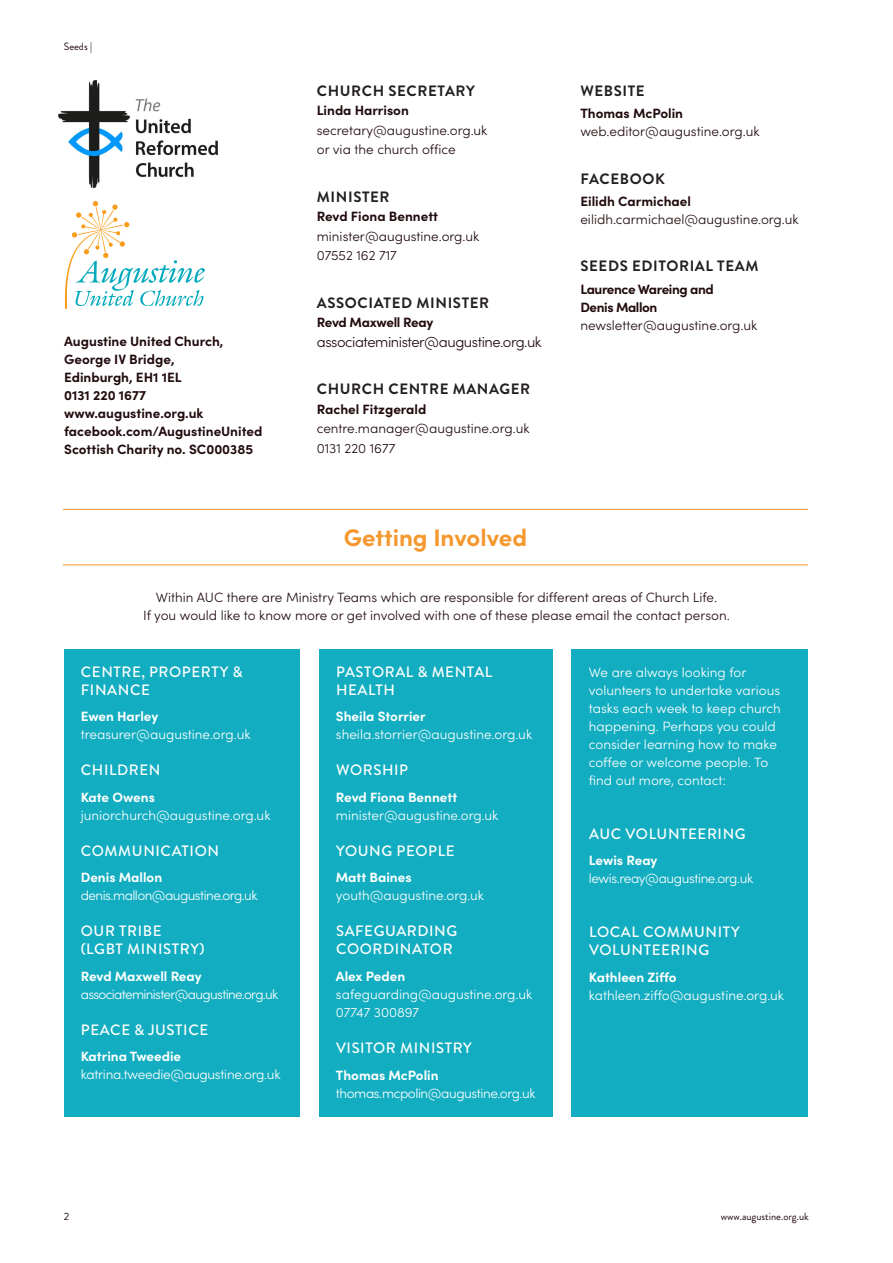
<style>
.page{position:relative;width:893px;height:1263px;background:#fff}
.page>*{position:absolute;margin:0;border:0;box-sizing:border-box;transform-origin:0 0}
.Body_-_H3{font:700 24px "Sofia Pro";color:#f5972d}
.Sidebar_-_H2{font:500 15px/18px "Brandon Grotesque";letter-spacing:.04em;color:#fff}
.Body_-_H4{font:700 15px "Brandon Grotesque";letter-spacing:.04em;color:#231f20}
.Body_-_Para{font:300 14.7px "Sofia Pro";letter-spacing:-.03em;color:#210b0d}
.Sidebar_-_Para{font:300 13.5px/18px "Sofia Pro";color:#fff}
.Body_-_Para-2{font:300 13.5px/19.5px "Sofia Pro";color:#210b0d}
.Body_-_Para_-_Bold{font:700 13.5px/18px "Sofia Pro";color:#210b0d}
.Sidebar_-_Para-2{font:700 13.5px "Sofia Pro";color:#fff}
.Sidebar_-_Para-3{font:300 13.5px/18px "Sofia Pro";letter-spacing:-.05em;color:#fff}
.Sidebar_-_Para-4{font:300 13.5px/18px "Sofia Pro";letter-spacing:-.02em;color:#fff}
.Sidebar_-_Para-5{font:300 13.5px "Sofia Pro";letter-spacing:-.03em;color:#fff}
.Sidebar_-_Para-6{font:300 13.5px "Sofia Pro";letter-spacing:-.04em;color:#fff}
.Body_-_Para_-_Bold-2{font:700 13.5px "Sofia Pro";letter-spacing:-.03em;color:#210b0d}
.Body_-_Para-3{font:300 13.5px "Sofia Pro";letter-spacing:-.03em;color:#fff}
.Body_-_Para_-_Bold-3{font:700 13.5px "Sofia Pro";letter-spacing:-.025em;color:#210b0d}
.Body_-_H4-2{font:700 13.5px "Sofia Pro";color:#210b0d}
.t1{font:10.5px "Brandon Grotesque";color:#210b0d}
.s1{font-weight:700}
</style>
<div class="page">
<hr style="left:63px;top:509px;width:745px;height:1px;background:#f5972d">
<hr style="left:63px;top:564px;width:745px;height:1px;background:#f5972d">
<img style="left:58px;top:80px;width:160px;height:109px">
<div style="left:64px;top:649px;width:235px;height:468px;background:#12adc0"></div>
<div style="left:319px;top:649px;width:234px;height:468px;background:#12adc0"></div>
<div style="left:572px;top:649px;width:236px;height:468px;background:#12adc0"></div>
<svg style="left:65px;top:201px;width:140px;height:108px"></svg>
<p class="t1" style="left:64px;top:39px;width:30px">Seeds |</p>
<p class="Body_-_Para_-_Bold" style="left:64px;top:331px;width:161px">Augustine United Church,<br>George IV Bridge,</p>
<p class="Body_-_Para_-_Bold" style="left:64px;top:367px;width:119px">Edinburgh, EH1 1EL</p>
<p class="Body_-_Para_-_Bold" style="left:64px;top:385px;width:141px">0131 220 1677 www.augustine.org.uk</p>
<p class="Body_-_Para_-_Bold" style="left:64px;top:421px;width:200px">facebook.com/AugustineUnited<br>Scottish Charity no. SC000385</p>
<p class="Body_-_H4" style="left:317px;top:80px;width:159px">CHURCH SECRETARY</p>
<p class="Body_-_H4-2" style="left:317px;top:100px;width:94px">Linda Harrison</p>
<p class="Body_-_Para-2" style="left:317px;top:120px;width:172px">secretary@augustine.org.uk or via the church office</p>
<p class="Body_-_H4" style="left:317px;top:186px;width:74px">MINISTER</p>
<p class="Body_-_Para_-_Bold" style="left:317px;top:206px;width:123px">Revd Fiona Bennett</p>
<p class="Body_-_Para-2" style="left:317px;top:226px;width:164px">minister@augustine.org.uk<br>07552 162 717</p>
<p class="Body_-_H4" style="left:317px;top:292px;width:174px">ASSOCIATED MINISTER</p>
<p class="Body_-_Para_-_Bold-3" style="left:317px;top:312px;width:118px">Revd Maxwell Reay</p>
<p class="Body_-_Para" style="left:317px;top:331px;width:226px">associateminister@augustine.org.uk</p>
<p class="Body_-_H4" style="left:317px;top:379px;width:215px">CHURCH CENTRE MANAGER</p>
<p class="Body_-_Para_-_Bold" style="left:317px;top:399px;width:111px">Rachel Fitzgerald</p>
<p class="Body_-_Para-2" style="left:317px;top:418px;width:214px">centre.manager@augustine.org.uk</p>
<p class="Body_-_Para-2" style="left:317px;top:438px;width:80px">0131 220 1677</p>
<p class="Body_-_H3" style="left:344px;top:519px;width:185px">Getting Involved</p>
<p class="Body_-_H4" style="left:580px;top:80px;width:66px">WEBSITE</p>
<p class="Body_-_Para_-_Bold" style="left:580px;top:103px;width:104px">Thomas McPolin</p>
<p class="Body_-_Para-2" style="left:580px;top:121px;width:181px">web.editor@augustine.org.uk</p>
<p class="Body_-_H4" style="left:580px;top:168px;width:86px">FACEBOOK</p>
<p class="Body_-_Para_-_Bold" style="left:580px;top:191px;width:112px">Eilidh Carmichael</p>
<p class="Body_-_Para-2" style="left:580px;top:209px;width:220px">eilidh.carmichael@augustine.org.uk</p>
<p class="Body_-_H4" style="left:580px;top:256px;width:179px">SEEDS EDITORIAL TEAM</p>
<p class="Body_-_Para_-_Bold-2" style="left:580px;top:278px;width:135px">Laurence Wareing and</p>
<p class="Body_-_Para_-_Bold-2" style="left:580px;top:296px;width:79px">Denis Mallon</p>
<p class="Body_-_Para-2" style="left:580px;top:314px;width:178px">newsletter@augustine.org.uk</p>
<p class="Body_-_Para-2" style="left:156px;top:587px;width:563px">Within AUC there are Ministry Teams which are responsible for different areas of Church Life.</p>
<p class="Body_-_Para-2" style="left:143px;top:605px;width:588px">If you would like to know more or get involved with one of these please email the contact person.</p>
<p class="Sidebar_-_H2" style="left:81px;top:663px;width:163px">CENTRE, PROPERTY &amp;<br>FINANCE</p>
<p class="Sidebar_-_Para" style="left:81px;top:707px;width:171px"><span class="s1">Ewen Harley </span>treasurer@augustine.org.uk</p>
<p class="Sidebar_-_H2" style="left:81px;top:761px;width:81px">CHILDREN</p>
<p class="Sidebar_-_Para-2" style="left:81px;top:786px;width:76px">Kate Owens</p>
<p class="Sidebar_-_Para" style="left:81px;top:805px;width:191px">juniorchurch@augustine.org.uk</p>
<p class="Sidebar_-_H2" style="left:81px;top:842px;width:140px">COMMUNICATION</p>
<p class="Sidebar_-_Para-2" style="left:81px;top:867px;width:83px">Denis Mallon</p>
<p class="Sidebar_-_Para-6" style="left:81px;top:886px;width:178px">denis.mallon@augustine.org.uk</p>
<p class="Sidebar_-_H2" style="left:81px;top:922px;width:125px">OUR TRIBE (LGBT MINISTRY)</p>
<p class="Sidebar_-_Para-3" style="left:81px;top:966px;width:199px"><span class="s1">Revd Maxwell Reay </span>associateminister@augustine.org.uk</p>
<p class="Sidebar_-_H2" style="left:81px;top:1021px;width:129px">PEACE &amp; JUSTICE</p>
<p class="Sidebar_-_Para-4" style="left:81px;top:1047px;width:201px"><span class="s1">Katrina Tweedie </span>katrina.tweedie@augustine.org.uk</p>
<p class="t1" style="left:64px;top:1209px;width:7px">2</p>
<p class="Sidebar_-_H2" style="left:336px;top:663px;width:158px">PASTORAL &amp; MENTAL<br>HEALTH</p>
<p class="Sidebar_-_Para" style="left:336px;top:707px;width:198px"><span class="s1">Sheila Storrier </span>sheila.storrier@augustine.org.uk</p>
<p class="Sidebar_-_H2" style="left:336px;top:761px;width:74px">WORSHIP</p>
<p class="Sidebar_-_Para" style="left:336px;top:787px;width:164px"><span class="s1">Revd Fiona Bennett </span>minister@augustine.org.uk</p>
<p class="Sidebar_-_H2" style="left:336px;top:842px;width:120px">YOUNG PEOPLE</p>
<p class="Sidebar_-_Para" style="left:336px;top:868px;width:150px"><span class="s1">Matt Baines </span>youth@augustine.org.uk</p>
<p class="Sidebar_-_H2" style="left:336px;top:922px;width:123px">SAFEGUARDING<br>COORDINATOR</p>
<p class="Sidebar_-_Para-2" style="left:336px;top:966px;width:71px">Alex Peden</p>
<p class="Sidebar_-_Para" style="left:336px;top:984px;width:198px">safeguarding@augustine.org.uk</p>
<p class="Sidebar_-_Para" style="left:336px;top:1002px;width:85px">07747 300897</p>
<p class="Sidebar_-_H2" style="left:336px;top:1039px;width:137px">VISITOR MINISTRY</p>
<p class="Sidebar_-_Para-2" style="left:336px;top:1064px;width:104px">Thomas McPolin</p>
<p class="Sidebar_-_Para-5" style="left:336px;top:1083px;width:201px">thomas.mcpolin@augustine.org.uk</p>
<p class="Sidebar_-_Para" style="left:589px;top:662px;width:193px">We are always looking for volunteers to undertake various tasks each week to keep church happening. Perhaps you could consider learning how to make coffee or welcome people. To find out more, contact:</p>
<p class="Sidebar_-_H2" style="left:589px;top:825px;width:158px">AUC VOLUNTEERING</p>
<p class="Sidebar_-_Para-2" style="left:589px;top:850px;width:70px">Lewis Reay</p>
<p class="Body_-_Para-3" style="left:589px;top:869px;width:166px">lewis.reay@augustine.org.uk</p>
<p class="Sidebar_-_H2" style="left:589px;top:923px;width:152px">LOCAL COMMUNITY<br>VOLUNTEERING</p>
<p class="Sidebar_-_Para-2" style="left:589px;top:967px;width:89px">Kathleen Ziffo</p>
<p class="Sidebar_-_Para" style="left:589px;top:985px;width:197px">kathleen.ziffo@augustine.org.uk</p>
<p class="t1" style="left:721px;top:1209px;width:90px">www.augustine.org.uk</p>
</div>
